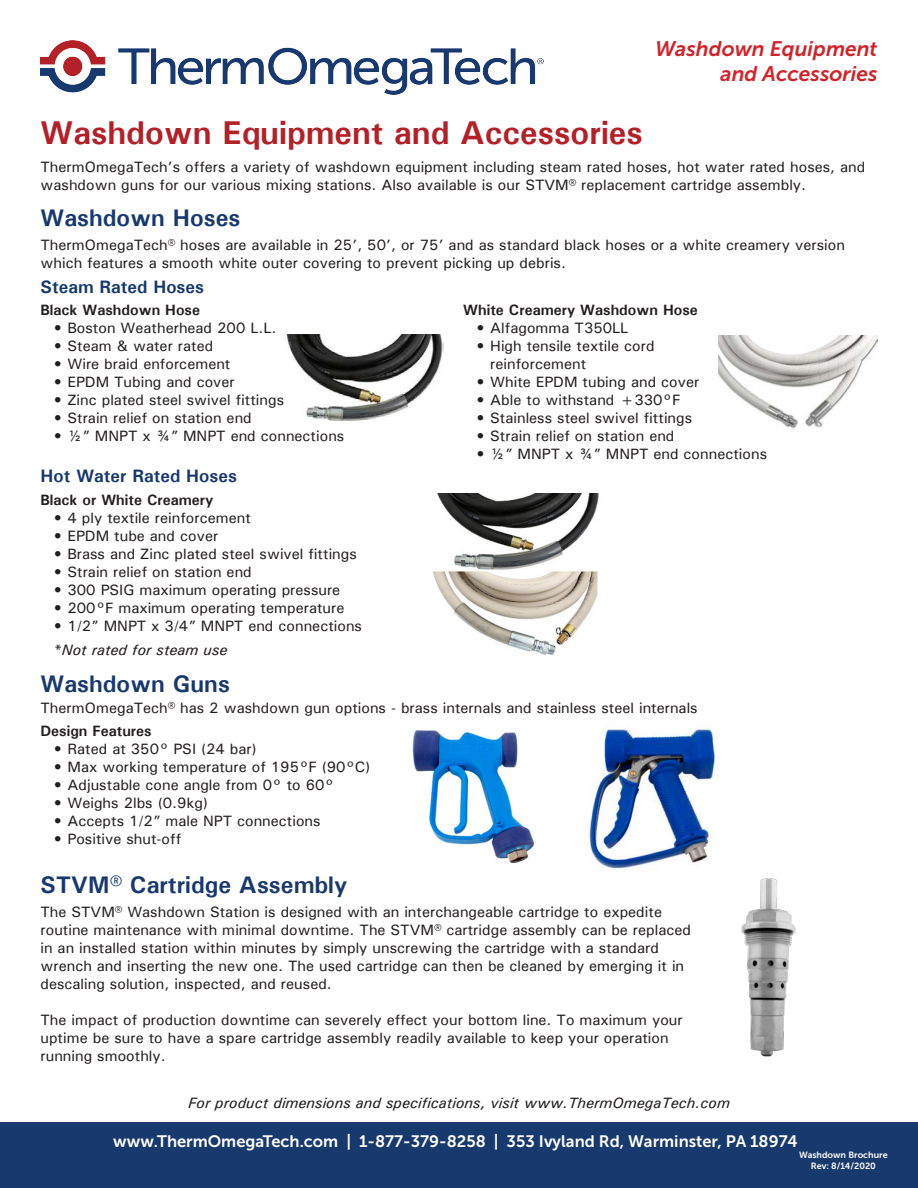
<style>
.page{position:relative;width:918px;height:1188px;background:#fff}
.page>*{position:absolute;margin:0;border:0;box-sizing:border-box;transform-origin:0 0}
.t1{font:700 33px "Univers";color:#b42027}
.t2{font:700 24px "Univers";color:#18396e}
.t3{font:italic 21px/25.2px "Museo Sans 700";color:#d1232a;text-align:right}
.t4{font:700 18px "Univers";color:#17386e}
.t5{font:16.5px "Museo Sans 700";color:#fff}
.t6{font:500 15px/18px "Univers";color:#231f20}
.t7{font:italic 500 15px "Univers";color:#231f20}
.t8{font:700 15px "Univers";color:#231f20}
.t9{font:9px "Museo Sans 700";color:#fff}
</style>
<div class="page">
<img style="left:589px;top:728px;width:127px;height:141px">
<div style="left:0;top:1123px;width:918px;height:65px;background:#18396e"></div>
<img style="left:41px;top:40px;width:503px;height:55px">
<img style="left:412px;top:730px;width:123px;height:133px">
<img style="left:741px;top:878px;width:55px;height:179px">
<img style="left:286px;top:334px;width:158px;height:88px">
<img style="left:718px;top:336px;width:160px;height:93px">
<img style="left:433px;top:493px;width:166px;height:162px">
<p class="t1" style="left:40px;top:112px;width:604px">Washdown Equipment and Accessories</p>
<p class="t3" style="left:655px;top:36px;width:224px">Washdown Equipment and Accessories</p>
<p class="t6" style="left:40px;top:158px;width:826px">ThermOmegaTech’s offers a variety of washdown equipment including steam rated hoses, hot water rated hoses, and washdown guns for our various mixing stations. Also available is our STVM® replacement cartridge assembly.</p>
<p class="t2" style="left:40px;top:203px;width:202px">Washdown Hoses</p>
<p class="t6" style="left:40px;top:236px;width:806px">ThermOmegaTech® hoses are available in 25’, 50’, or 75’ and as standard black hoses or a white creamery version which features a smooth white outer covering to prevent picking up debris.</p>
<p class="t4" style="left:40px;top:276px;width:165px">Steam Rated Hoses</p>
<p class="t8" style="left:40px;top:300px;width:161px">Black Washdown Hose</p>
<p class="t6" style="left:54px;top:318px;width:224px">• Boston Weatherhead 200 L.L.</p>
<p class="t6" style="left:54px;top:336px;width:161px">• Steam &amp; water rated</p>
<p class="t6" style="left:54px;top:354px;width:178px">• Wire braid enforcement</p>
<p class="t6" style="left:54px;top:372px;width:182px">• EPDM Tubing and cover</p>
<p class="t6" style="left:54px;top:390px;width:232px">• Zinc plated steel swivel fittings</p>
<p class="t6" style="left:54px;top:408px;width:199px">• Strain relief on station end</p>
<p class="t6" style="left:54px;top:426px;width:292px">• ½” MNPT x ¾” MNPT end connections</p>
<p class="t4" style="left:40px;top:465px;width:198px">Hot Water Rated Hoses</p>
<p class="t8" style="left:40px;top:491px;width:174px">Black or White Creamery</p>
<p class="t6" style="left:54px;top:509px;width:198px">• 4 ply textile reinforcement</p>
<p class="t6" style="left:54px;top:527px;width:166px">• EPDM tube and cover</p>
<p class="t6" style="left:54px;top:545px;width:304px">• Brass and Zinc plated steel swivel fittings</p>
<p class="t6" style="left:54px;top:563px;width:199px">• Strain relief on station end</p>
<p class="t6" style="left:54px;top:581px;width:288px">• 300 PSIG maximum operating pressure</p>
<p class="t6" style="left:54px;top:599px;width:292px">• 200°F maximum operating temperature</p>
<p class="t6" style="left:54px;top:617px;width:310px">• 1/2” MNPT x 3/4” MNPT end connections</p>
<p class="t7" style="left:52px;top:640px;width:177px">*Not rated for steam use</p>
<p class="t2" style="left:40px;top:668px;width:191px">Washdown Guns</p>
<p class="t8" style="left:463px;top:300px;width:236px">White Creamery Washdown Hose</p>
<p class="t6" style="left:477px;top:318px;width:153px">• Alfagomma T350LL</p>
<p class="t6" style="left:490px;top:336px;width:166px;text-indent:-14px">• High tensile textile cord reinforcement</p>
<p class="t6" style="left:477px;top:372px;width:224px">• White EPDM tubing and cover</p>
<p class="t6" style="left:477px;top:390px;width:205px">• Able to withstand +330°F</p>
<p class="t6" style="left:477px;top:408px;width:217px">• Stainless steel swivel fittings</p>
<p class="t6" style="left:477px;top:426px;width:199px">• Strain relief on station end</p>
<p class="t6" style="left:477px;top:444px;width:292px">• ½” MNPT x ¾” MNPT end connections</p>
<p class="t6" style="left:40px;top:698px;width:659px">ThermOmegaTech® has 2 washdown gun options - brass internals and stainless steel internals</p>
<p class="t8" style="left:40px;top:721px;width:113px">Design Features</p>
<p class="t6" style="left:54px;top:739px;width:204px">• Rated at 350° PSI (24 bar)</p>
<p class="t6" style="left:54px;top:757px;width:318px">• Max working temperature of 195°F (90°C)</p>
<p class="t6" style="left:54px;top:775px;width:281px">• Adjustable cone angle from 0° to 60°</p>
<p class="t6" style="left:54px;top:793px;width:156px">• Weighs 2lbs (0.9kg)</p>
<p class="t6" style="left:54px;top:811px;width:268px">• Accepts 1/2” male NPT connections</p>
<p class="t6" style="left:54px;top:829px;width:129px">• Positive shut-off</p>
<p class="t2" style="left:40px;top:870px;width:308px">STVM® Cartridge Assembly</p>
<p class="t6" style="left:40px;top:903px;width:652px">The STVM® Washdown Station is designed with an interchangeable cartridge to expedite routine maintenance with minimal downtime. The STVM® cartridge assembly can be replaced in an installed station within minutes by simply unscrewing the cartridge with a standard wrench and inserting the new one. The used cartridge can then be cleaned by emerging it in descaling solution, inspected, and reused.</p>
<p class="t6" style="left:40px;top:1011px;width:644px">The impact of production downtime can severely effect your bottom line. To maximum your uptime be sure to have a spare cartridge assembly readily available to keep your operation running smoothly.</p>
<p class="t7" style="left:188px;top:1093px;width:543px">For product dimensions and specifications, visit www.ThermOmegaTech.com</p>
<p class="t5" style="left:113px;top:1132px;width:686px">www.ThermOmegaTech.com | 1-877-379-8258 | 353 Ivyland Rd, Warminster, PA 18974</p>
<p class="t9" style="left:799px;top:1150px;width:90px">Washdown Brochure</p>
<p class="t9" style="left:811px;top:1161px;width:67px">Rev: 8/14/2020</p>
</div>
